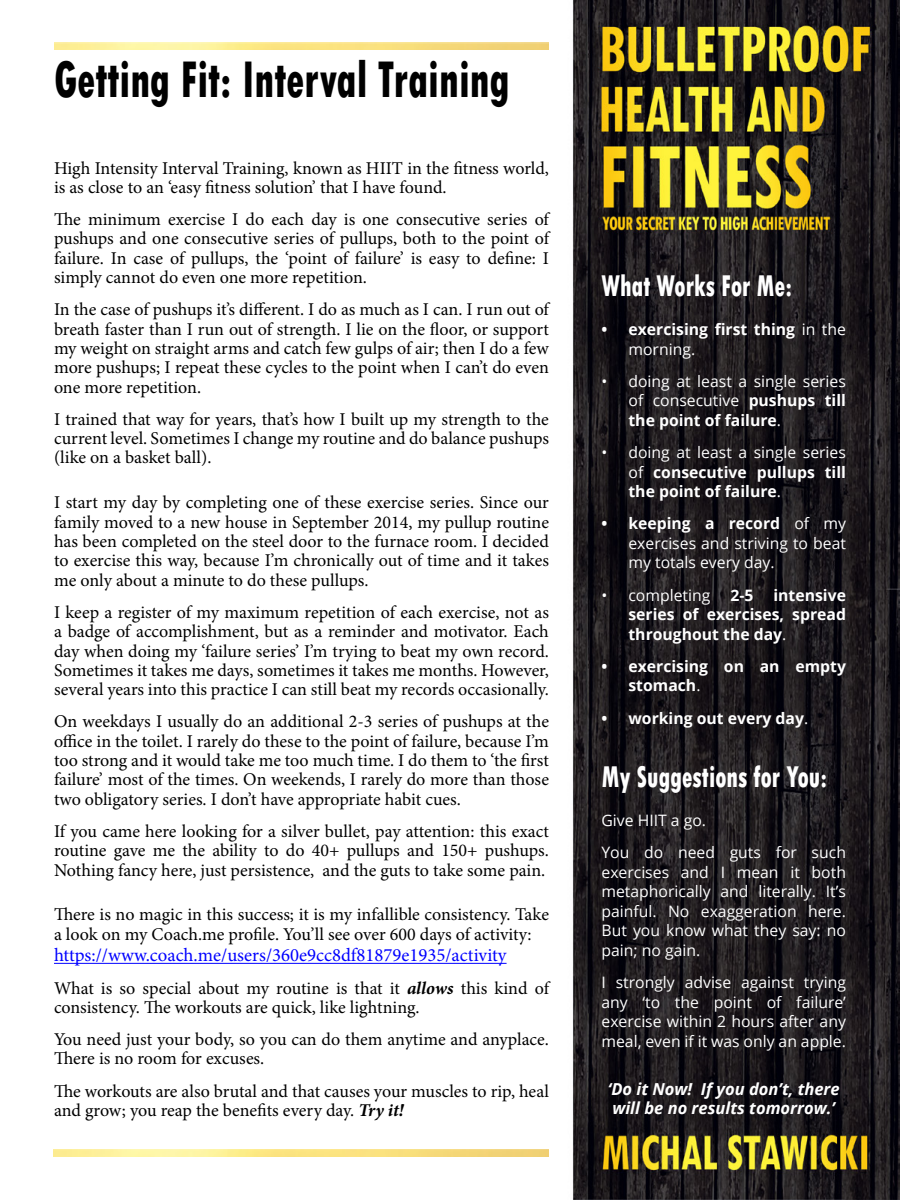
<style>
.page{position:relative;width:900px;height:1200px;background:#fff}
.page>*{position:absolute;margin:0;border:0;box-sizing:border-box;transform-origin:0 0}
.t1{font:800 condensed 54px "Tw Cen";color:#000;scale:.78 1}
.t2{font:800 condensed 31.5px "Tw Cen";color:#fff;scale:.78 1}
.t3{font:18.75px "Minion Pro";color:#00f}
.t4{font:18px/19.4px "Minion Pro";letter-spacing:-.005em;color:#000;text-align:justify}
.t5{font:italic 700 16.5px/19.5px "Open Sans";color:#fff}
.t6{font:15.75px/19.5px "Open Sans";color:#fff;text-align:justify}
.t7{font:700 15.75px/19.5px "Open Sans";color:#fff}
.s1{font-weight:700;font-style:italic}
.s2{font-weight:400}
.s3{font-weight:700}
</style>
<div class="page">
<img style="left:53px;top:0;width:847px;height:1200px">
<img style="left:54px;top:1149px;width:495px;height:7px">
<img style="left:54px;top:42px;width:495px;height:8px">
<hr style="left:54px;top:963px;width:453px;height:1px;background:#00f">
<h1 class="t1" style="left:54px;top:48px;width:586px">Getting Fit: Interval Training</h1>
<p class="t4" style="left:54px;top:158px;width:497px">High Intensity Interval Training, known as HIIT in the fitness world, is as close to an ‘easy fitness solution’ that I have found.</p>
<p class="t4" style="left:54px;top:210px;width:497px">The minimum exercise I do each day is one consecutive series of pushups and one consecutive series of pullups, both to the point of failure. In case of pullups, the ‘point of failure’ is easy to define: I simply cannot do even one more repetition.</p>
<p class="t4" style="left:54px;top:300px;width:496px">In the case of pushups it’s different. I do as much as I can. I run out of breath faster than I run out of strength. I lie on the floor, or support my weight on straight arms and catch few gulps of air; then I do a few more pushups; I repeat these cycles to the point when I can’t do even one more repetition.</p>
<p class="t4" style="left:54px;top:409px;width:497px">I trained that way for years, that’s how I built up my strength to the current level. Sometimes I change my routine and do balance pushups (like on a basket ball).</p>
<p class="t4" style="left:54px;top:493px;width:497px">I start my day by completing one of these exercise series. Since our family moved to a new house in September 2014, my pullup routine has been completed on the steel door to the furnace room. I decided to exercise this way, because I’m chronically out of time and it takes me only about a minute to do these pullups.</p>
<p class="t4" style="left:54px;top:602px;width:496px">I keep a register of my maximum repetition of each exercise, not as a badge of accomplishment, but as a reminder and motivator. Each day when doing my ‘failure series’ I’m trying to beat my own record.<br>Sometimes it takes me days, sometimes it takes me months. However, several years into this practice I can still beat my records occasionally.</p>
<p class="t4" style="left:54px;top:712px;width:497px">On weekdays I usually do an additional 2-3 series of pushups at the office in the toilet. I rarely do these to the point of failure, because I’m too strong and it would take me too much time. I do them to ‘the first failure’ most of the times. On weekends, I rarely do more than those two obligatory series. I don’t have appropriate habit cues.</p>
<p class="t4" style="left:54px;top:821px;width:496px">If you came here looking for a silver bullet, pay attention: this exact routine gave me the ability to do 40+ pullups and 150+ pushups.<br>Nothing fancy here, just persistence, and the guts to take some pain.</p>
<p class="t4" style="left:54px;top:905px;width:496px">There is no magic in this success; it is my infallible consistency. Take a look on my Coach.me profile. You’ll see over 600 days of activity:</p>
<p class="t3" style="left:54px;top:943px;width:454px">https://www.coach.me/users/360e9cc8df81879e1935/activity</p>
<p class="t4" style="left:54px;top:978px;width:497px">What is so special about my routine is that it <span class="s1">allows</span> this kind of consistency. The workouts are quick, like lightning.</p>
<p class="t4" style="left:54px;top:1030px;width:496px">You need just your body, so you can do them anytime and anyplace.<br>There is no room for excuses.</p>
<p class="t4" style="left:54px;top:1081px;width:496px">The workouts are also brutal and that causes your muscles to rip, heal and grow; you reap the benefits every day. <span class="s1">Try it!</span></p>
<h2 class="t2" style="left:602px;top:267px;width:246px">What Works For Me:</h2>
<p class="t7" style="left:628px;top:319px;width:219px;text-indent:-27px">• exercising first thing <span class="s2">in the morning.</span></p>
<p class="t6" style="left:628px;top:371px;width:219px;text-indent:-27px">• doing at least a single series of consecutive <span class="s3">pushups till the point of failure</span>.</p>
<p class="t7" style="left:628px;top:442px;width:219px;text-align:justify;text-indent:-27px"><span class="s2">• doing at least a single series of</span> consecutive pullups till the point of failure<span class="s2">.</span></p>
<p class="t6" style="left:628px;top:514px;width:219px;text-indent:-27px"><span class="s3">• keeping a record</span> of my exercises and striving to beat my totals every day.</p>
<p class="t6" style="left:602px;top:585px;width:110px">• completing</p>
<p class="t7" style="left:730px;top:585px;width:25px">2-5</p>
<p class="t7" style="left:628px;top:585px;width:219px;text-align:justify;text-indent:145px">intensive series of exercises, spread throughout the day<span class="s2">.</span></p>
<p class="t7" style="left:628px;top:656px;width:219px;text-indent:-27px">• exercising on an empty stomach<span class="s2">.</span></p>
<p class="t7" style="left:602px;top:708px;width:208px">• working out every day<span class="s2">.</span></p>
<h2 class="t2" style="left:602px;top:758px;width:291px">My Suggestions for You:</h2>
<p class="t6" style="left:602px;top:804px;width:246px;line-height:32.2px">Give HIIT a go.<br>You do need guts for such</p>
<p class="t6" style="left:602px;top:862px;width:246px">exercises and I mean it both metaphorically and literally. It’s painful. No exaggeration here.<br>But you know what they say: no pain; no gain.</p>
<p class="t6" style="left:602px;top:972px;width:246px">I strongly advise against trying any ‘to the point of failure’ exercise within 2 hours after any meal, even if it was only an apple.</p>
<p class="t5" style="left:608px;top:1078px;width:233px">‘Do it Now! If you don’t, there will be no results tomorrow.’</p>
</div>
